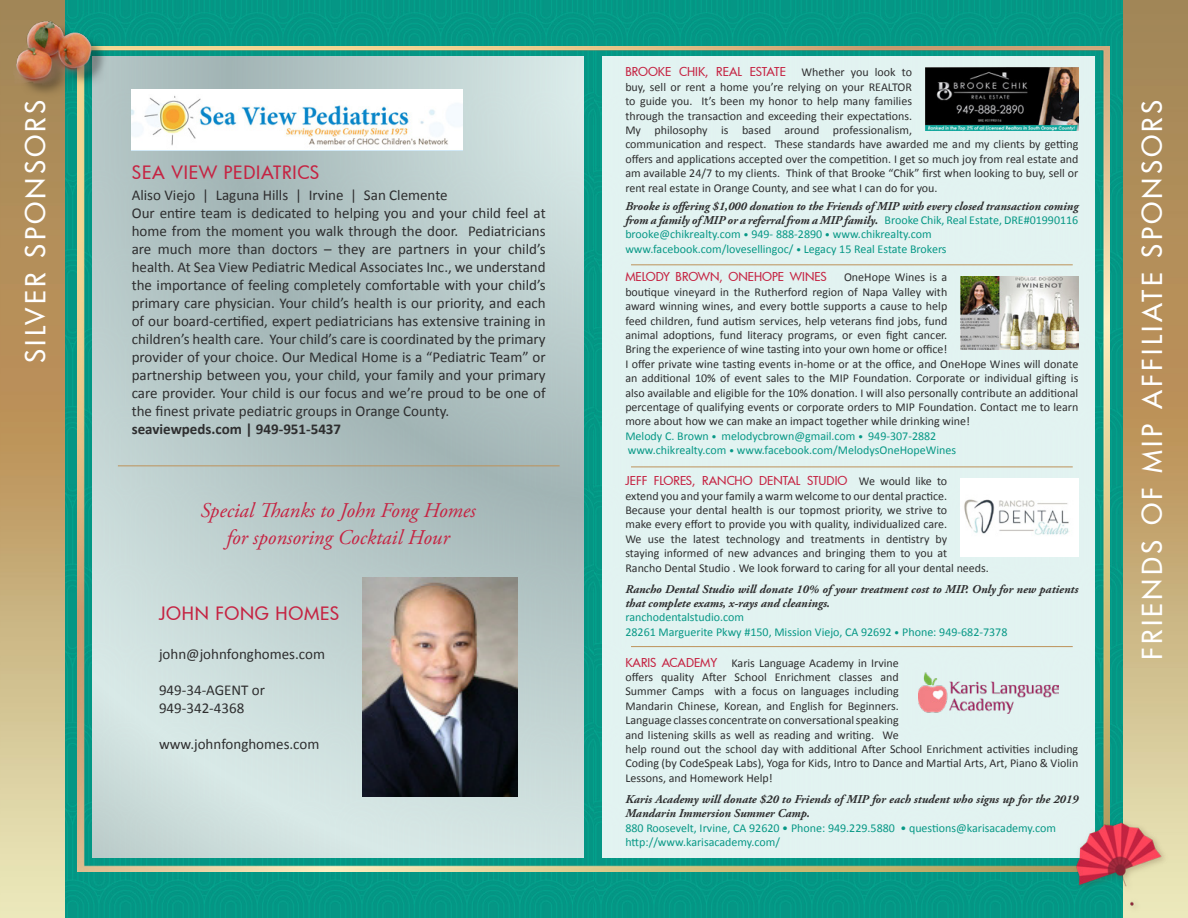
<style>
.page{position:relative;width:1188px;height:918px;background:#fff}
.page>*{position:absolute;margin:0;border:0;box-sizing:border-box;transform-origin:0 0}
.t1{font:500 27px "Futura";letter-spacing:.12em;color:#fff}
.t2{font:italic 21px/27px "Adobe Garamond Pro";color:#c52342;text-align:center}
.t3{font:500 18px "Futura";letter-spacing:.04em;color:#c52342}
.t4{font:15px/18px "Calibri";color:#2e2e2f}
.t5{font:700 15px "Calibri";color:#2e2e2f}
.t6{font:12px/14.4px "Calibri";color:#2e2e2f}
.t7{font:italic 700 12px/14.4px "Adobe Garamond Pro";color:#2e2e2f}
.t8{font:12px/14.4px "Calibri";color:#079886}
.t9{font:500 12px "Futura";color:#c52342}
.s1{font-family:"Calibri";font-weight:400;font-style:normal;color:#079886}
.s2{font-size:10.5px}
.s3{color:#079886}
.s4{font-size:10.5px;color:#079886}
.s5{font-family:"Calibri";font-weight:400;color:#2e2e2f}
.s6{font-family:"Futura";font-weight:500;color:#c52342}
</style>
<div class="page">
<img style="left:65px;top:0;width:1058px;height:918px">
<img style="left:1123px;top:0;width:65px;height:918px">
<img style="left:78px;top:46px;width:1031px;height:826px">
<img style="left:93px;top:56px;width:490px;height:802px">
<img style="left:0;top:0;width:65px;height:918px">
<div style="left:18px;top:24px;width:93px;height:76px;background:#000;opacity:.33"></div>
<img style="left:14px;top:10px;width:95px;height:90px">
<img style="left:132px;top:90px;width:330px;height:60px">
<div style="left:603px;top:56px;width:492px;height:802px;background:#e2f3f1"></div>
<hr style="left:118px;top:465px;width:442px;height:1px;background:#bd925a">
<img style="left:362px;top:577px;width:155px;height:220px">
<img style="left:926px;top:67px;width:152px;height:64px">
<img style="left:961px;top:276px;width:117px;height:73px">
<img style="left:961px;top:478px;width:117px;height:78px">
<img style="left:918px;top:673px;width:140px;height:41px">
<hr style="left:631px;top:264px;width:442px;height:1px;background:#bd925a">
<hr style="left:631px;top:467px;width:442px;height:1px;background:#bd925a">
<hr style="left:631px;top:646px;width:442px;height:1px;background:#bd925a">
<img style="left:1071px;top:804px;width:108px;height:114px">
<p class="t9" style="left:625px;top:64px;width:162px">BROOKE CHIK, REAL ESTATE</p>
<p class="t6" style="left:625px;top:65px;width:455px;text-indent:176px">Whether you look to<br>buy, sell or rent a home you’re relying on your REALTOR<br>to guide you. It’s been my honor to help many families<br>through the transaction and exceeding their expectations.<br>My philosophy is based around professionalism,<br>communication and respect. These standards have awarded me and my clients by getting offers and applications accepted over the competition. I get so much joy from real estate and am available 24/7 to my clients. Think of that Brooke “Chik” first when looking to buy, sell or rent real estate in Orange County, and see what I can do for you.</p>
<p class="t7" style="left:625px;top:199px;width:455px">Brooke is offering $1,000 donation to the Friends of MIP with every closed transaction coming from a family of MIP or a referral from a MIP family. <span class="s1">Brooke Chik, Real Estate, DRE#01990116</span></p>
<p class="t8" style="left:625px;top:227px;width:323px">brooke@chikrealty.com <span class="s2">•</span> 949- 888-2890 <span class="s2">•</span> www.chikrealty.com www.facebook.com/lovesellingoc/ <span class="s2">•</span> Legacy 15 Real Estate Brokers</p>
<p class="t9" style="left:625px;top:269px;width:203px">MELODY BROWN, ONEHOPE WINES</p>
<h1 class="t1" style="left:17px;top:363px;width:265px;rotate:-90deg">SILVER SPONSORS</h1>
<h1 class="t1" style="left:1134px;top:660px;width:562px;rotate:-90deg">FRIENDS OF MIP AFFILIATE SPONSORS</h1>
<h3 class="t3" style="left:132px;top:160px;width:189px">SEA VIEW PEDIATRICS</h3>
<p class="t4" style="left:132px;top:186px;width:415px">Aliso Viejo | Laguna Hills | Irvine | San Clemente<br>Our entire team is dedicated to helping you and your child feel at home from the moment you walk through the door. Pediatricians are much more than doctors – they are partners in your child’s health. At Sea View Pediatric Medical Associates Inc., we understand the importance of feeling completely comfortable with your child’s primary care physician. Your child’s health is our priority, and each of our board-certified, expert pediatricians has extensive training in children’s health care. Your child’s care is coordinated by the primary provider of your choice. Our Medical Home is a “Pediatric Team” or partnership between you, your child, your family and your primary care provider. Your child is our focus and we’re proud to be one of the finest private pediatric groups in Orange County.</p>
<p class="t5" style="left:132px;top:419px;width:211px">seaviewpeds.com | 949-951-5437</p>
<p class="t6" style="left:625px;top:270px;width:455px;text-indent:219px">OneHope Wines is a<br>boutique vineyard in the Rutherford region of Napa Valley with<br>award winning wines, and every bottle supports a cause to help<br>feed children, fund autism services, help veterans find jobs, fund<br>animal adoptions, fund literacy programs, or even fight cancer.<br>Bring the experience of wine tasting into your own home or office!<br>I offer private wine tasting events in-home or at the office, and OneHope Wines will donate an additional 10% of event sales to the MIP Foundation. Corporate or individual gifting is also available and eligible for the 10% donation. I will also personally contribute an additional percentage of qualifying events or corporate orders to MIP Foundation. Contact me to learn more about how we can make an impact together while drinking wine!<br><span class="s3">Melody C. Brown</span> <span class="s4">•</span> <span class="s3">melodycbrown@gmail.com</span> <span class="s4">•</span> <span class="s3">949-307-2882<br>www.chikrealty.com</span> <span class="s4">•</span> <span class="s3">www.facebook.com/MelodysOneHopeWines</span></p>
<p class="t9" style="left:625px;top:473px;width:323px">JEFF FLORES, RANCHO DENTAL STUDIO <span class="s5">We would like to</span></p>
<p class="t6" style="left:625px;top:488px;width:365px">extend you and your family a warm welcome to our dental practice.<br>Because your dental health is our topmost priority, we strive to<br>make every effort to provide you with quality, individualized care.<br>We use the latest technology and treatments in dentistry by<br>staying informed of new advances and bringing them to you at<br>Rancho Dental Studio . We look forward to caring for all your dental needs.</p>
<p class="t7" style="left:625px;top:582px;width:454px">Rancho Dental Studio will donate 10% of your treatment cost to MIP. Only for new patients that complete exams, x-rays and cleanings.</p>
<p class="t8" style="left:625px;top:610px;width:384px">ranchodentalstudio.com<br>28261 Marguerite Pkwy #150, Mission Viejo, CA 92692 <span class="s2">•</span> Phone: 949-682-7378</p>
<p class="t6" style="left:625px;top:656px;width:454px"><span class="s6">KARIS ACADEMY</span> Karis Language Academy in Irvine<br>offers quality After School Enrichment classes and<br>Summer Camps with a focus on languages including<br>Mandarin Chinese, Korean, and English for Beginners.<br>Language classes concentrate on conversational speaking<br>and listening skills as well as reading and writing. We<br>help round out the school day with additional After School Enrichment activities including Coding (by CodeSpeak Labs), Yoga for Kids, Intro to Dance and Martial Arts, Art, Piano &amp; Violin Lessons, and Homework Help!</p>
<p class="t7" style="left:625px;top:792px;width:454px">Karis Academy will donate $20 to Friends of MIP for each student who signs up for the 2019<br>Mandarin Immersion Summer Camp.</p>
<p class="t8" style="left:625px;top:821px;width:432px">880 Roosevelt, Irvine, CA 92620 • Phone: 949.229.5880 • questions@karisacademy.com http://www.karisacademy.com/</p>
<h2 class="t2" style="left:200px;top:497px;width:277px">Special Thanks to John Fong Homes for sponsoring Cocktail Hour</h2>
<h3 class="t3" style="left:159px;top:601px;width:182px">JOHN FONG HOMES</h3>
<p class="t4" style="left:159px;top:645px;width:167px">john@johnfonghomes.com</p>
<p class="t4" style="left:159px;top:681px;width:108px">949-34-AGENT or<br>949-342-4368</p>
<p class="t4" style="left:159px;top:735px;width:162px">www.johnfonghomes.com</p>
</div>
